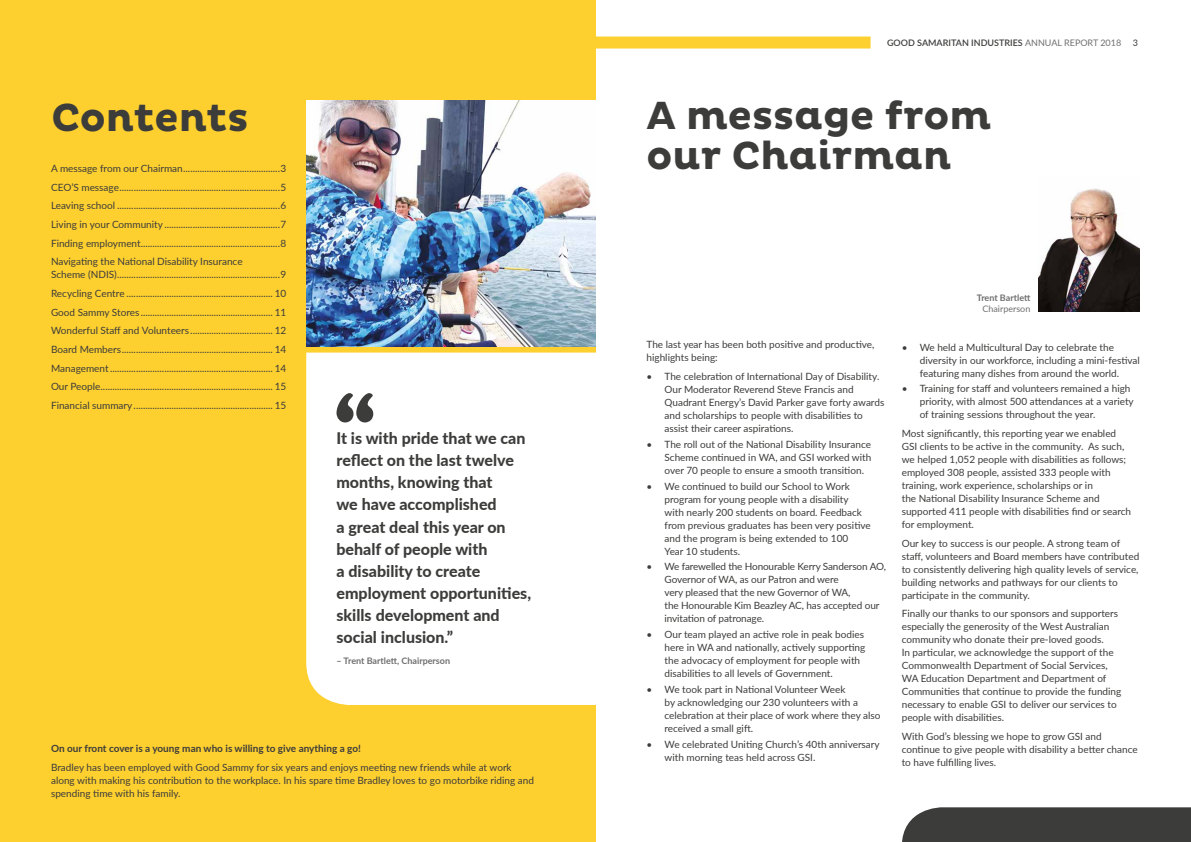
<style>
.page{position:relative;width:1191px;height:842px;background:#fff}
.page>*{position:absolute;margin:0;border:0;box-sizing:border-box;transform-origin:0 0}
.t1{font:700 40px/40px "Pluto";color:#3c3c3b}
.t2{font:800 16px/22px "Lato";color:#3c3c3b}
.t3{font:10px/13px "Lato";color:#3c3c3b}
.t4{font:700 10px "Lato";color:#3c3c3b}
.t5{font:700 9px "Lato";color:#706f6f}
.t6{font:600 9px "Lato";color:#3c3c3b}
.t7{font:9px "Lato";color:#706f6f}
.t8{font:9px "Lato";color:#3c3c3b}
.s1{font-weight:400;color:#706f6f}
</style>
<div class="page">
<img style="left:1038px;top:188px;width:101px;height:124px">
<div style="left:0;top:0;width:595px;height:842px;background:#fdcf2f"></div>
<img style="left:306px;top:101px;width:289px;height:246px">
<div style="left:902px;top:807px;width:289px;height:35px;background:#3c3c3b"></div>
<div style="left:306px;top:353px;width:289px;height:352px;background:#fff"></div>
<svg style="left:336px;top:393px;width:37px;height:29px"></svg>
<div style="left:595px;top:37px;width:275px;height:12px;background:#fdcf2f"></div>
<h1 class="t1" style="left:51px;top:98px;width:199px">Contents</h1>
<p class="t3" style="left:51px;top:159px;width:237px;line-height:18.7px;text-align:justify">A message from our Chairman.........................................3<br>CEO’S message....................................................................5<br>Leaving school .....................................................................6<br>Living in your Community .................................................7<br>Finding employment...........................................................8<br>Navigating the National Disability Insurance</p>
<p class="t3" style="left:51px;top:265px;width:237px;line-height:18.7px;text-align:justify">Scheme (NDIS).....................................................................9<br>Recycling Centre .............................................................. 10<br>Good Sammy Stores ........................................................ 11<br>Wonderful Staff and Volunteers ................................... 12<br>Board Members................................................................ 14<br>Management..................................................................... 14<br>Our People......................................................................... 15<br>Financial summary........................................................... 15</p>
<h2 class="t2" style="left:336px;top:427px;width:196px">It is with pride that we can reflect on the last twelve months, knowing that<br>we have accomplished<br>a great deal this year on behalf of people with<br>a disability to create employment opportunities, skills development and social inclusion.”</h2>
<p class="t5" style="left:336px;top:654px;width:115px">– Trent Bartlett, Chairperson</p>
<p class="t4" style="left:51px;top:741px;width:311px">On our front cover is a young man who is willing to give anything a go!</p>
<p class="t3" style="left:51px;top:760px;width:484px">Bradley has been employed with Good Sammy for six years and enjoys meeting new friends while at work along with making his contribution to the workplace. In his spare time Bradley loves to go motorbike riding and spending time with his family.</p>
<p class="t6" style="left:887px;top:36px;width:236px">GOOD SAMARITAN INDUSTRIES <span class="s1">ANNUAL REPORT 2018</span></p>
<p class="t8" style="left:1132px;top:36px;width:7px">3</p>
<h1 class="t1" style="left:646px;top:97px;width:346px">A message from our Chairman</h1>
<p class="t3" style="left:646px;top:338px;width:229px">The last year has been both positive and productive, highlights being:</p>
<p class="t3" style="left:664px;top:369px;width:221px;text-indent:-18px">• The celebration of International Day of Disability.<br>Our Moderator Reverend Steve Francis and Quadrant Energy’s David Parker gave forty awards and scholarships to people with disabilities to assist their career aspirations.</p>
<p class="t3" style="left:664px;top:437px;width:208px;text-align:justify;text-indent:-18px">• The roll out of the National Disability Insurance Scheme continued in WA, and GSI worked with over 70 people to ensure a smooth transition.</p>
<p class="t3" style="left:664px;top:479px;width:208px;text-indent:-18px">• We continued to build our School to Work program for young people with a disability<br>with nearly 200 students on board. Feedback from previous graduates has been very positive and the program is being extended to 100<br>Year 10 students.</p>
<p class="t3" style="left:664px;top:560px;width:223px;text-indent:-18px">• We farewelled the Honourable Kerry Sanderson AO, Governor of WA, as our Patron and were<br>very pleased that the new Governor of WA,<br>the Honourable Kim Beazley AC, has accepted our invitation of patronage.</p>
<p class="t3" style="left:664px;top:628px;width:202px;text-indent:-18px">• Our team played an active role in peak bodies here in WA and nationally, actively supporting the advocacy of employment for people with disabilities to all levels of Government.</p>
<p class="t3" style="left:664px;top:682px;width:217px;text-indent:-18px">• We took part in National Volunteer Week<br>by acknowledging our 230 volunteers with a celebration at their place of work where they also received a small gift.</p>
<p class="t3" style="left:664px;top:737px;width:217px;text-indent:-18px">• We celebrated Uniting Church’s 40th anniversary with morning teas held across GSI.</p>
<p class="t5" style="left:977px;top:291px;width:55px">Trent Bartlett</p>
<p class="t7" style="left:982px;top:302px;width:50px">Chairperson</p>
<p class="t3" style="left:919px;top:340px;width:222px;text-indent:-18px">• We held a Multicultural Day to celebrate the diversity in our workforce, including a mini-festival featuring many dishes from around the world.</p>
<p class="t3" style="left:919px;top:382px;width:215px;text-indent:-18px">• Training for staff and volunteers remained a high priority, with almost 500 attendances at a variety of training sessions throughout the year.</p>
<p class="t3" style="left:901px;top:426px;width:231px">Most significantly, this reporting year we enabled GSI clients to be active in the community. As such, we helped 1,052 people with disabilities as follows; employed 308 people, assisted 333 people with training, work experience, scholarships or in<br>the National Disability Insurance Scheme and supported 411 people with disabilities find or search for employment.</p>
<p class="t3" style="left:901px;top:536px;width:239px">Our key to success is our people. A strong team of staff, volunteers and Board members have contributed to consistently delivering high quality levels of service, building networks and pathways for our clients to participate in the community.</p>
<p class="t3" style="left:901px;top:607px;width:221px">Finally our thanks to our sponsors and supporters especially the generosity of the West Australian community who donate their pre-loved goods.<br>In particular, we acknowledge the support of the Commonwealth Department of Social Services, WA Education Department and Department of Communities that continue to provide the funding necessary to enable GSI to deliver our services to people with disabilities.</p>
<p class="t3" style="left:901px;top:729px;width:237px">With God’s blessing we hope to grow GSI and continue to give people with disability a better chance to have fulfilling lives.</p>
</div>
